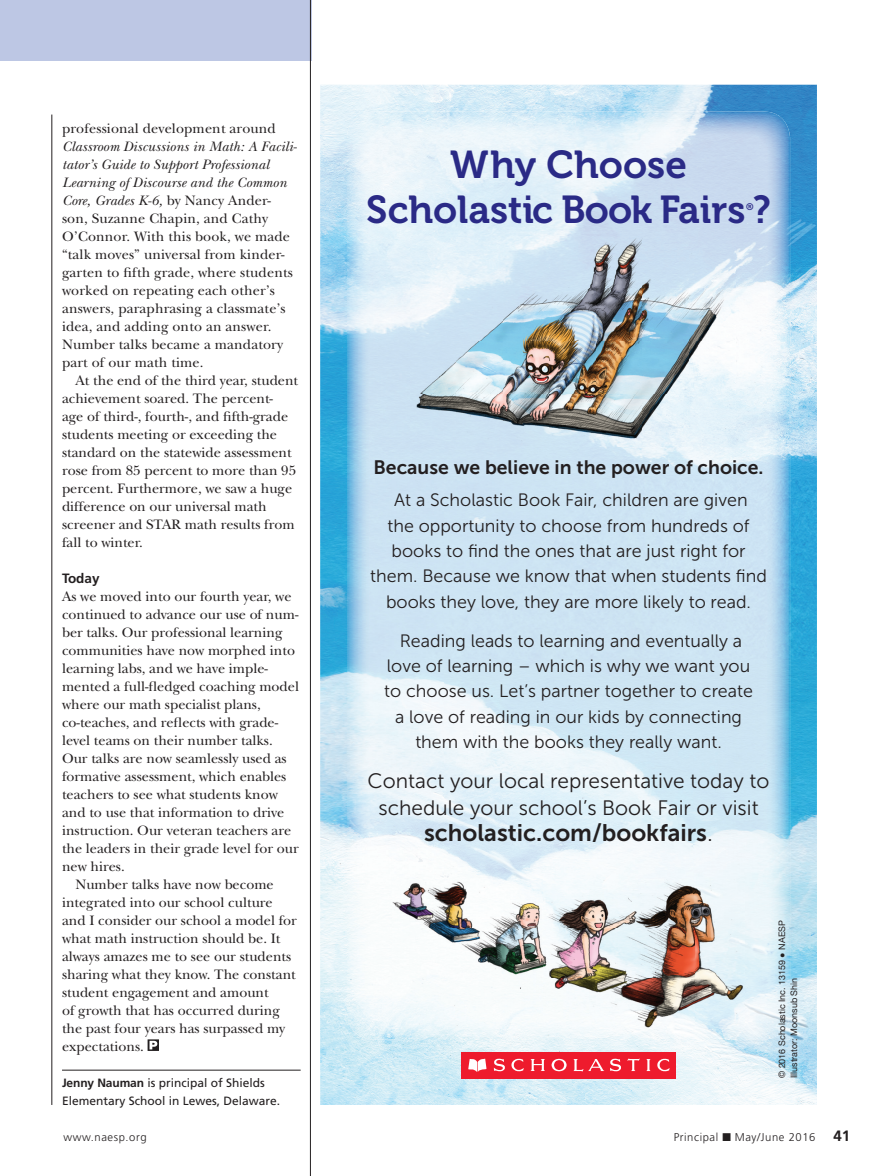
<style>
.page{position:relative;width:879px;height:1176px;background:#fff}
.page>*{position:absolute;margin:0;border:0;box-sizing:border-box;transform-origin:0 0}
.t1{font:38.7px/44.7px "Museo 700";color:#2a2a86;text-align:center}
.t2{font:23.85px "Museo Sans 700";color:#231f20}
.t3{font:20.85px/26.8px "Museo Sans 300";color:#231f20;text-align:center}
.t4{font:19.35px "Museo Sans 700";color:#231f20}
.t5{font:17.85px/25.3px "Museo Sans 300";color:#231f20;text-align:center}
.t6{font:14.25px "New Baskerville";color:#231f20}
.t7{font:italic 14.25px "New Baskerville";letter-spacing:.01em;color:#231f20}
.t8{font:700 13.5px "Frutiger";color:#231f20}
.t9{font:12px/18px "Frutiger";color:#231f20}
.t10{font:300 11.25px "Frutiger";letter-spacing:.05em;color:#231f20}
.t11{font:9.6px "Museo 700";color:#2a2a86}
.t12{font:9px/12px "Helvetica Neue";color:#231f20}
.s1{font-style:normal}
.s2{font-weight:700}
.s3{font-family:"Museo Sans 300"}
.s4{font-family:"Helvetica"}
.s5{font-weight:700;font-size:15px}
</style>
<div class="page">
<div style="left:0;top:0;width:311px;height:61px;background:#bdc7e4"></div>
<hr style="left:310px;top:0;width:1px;height:1176px;background:#231f20">
<hr style="left:52px;top:115px;width:1px;height:990px;background:#231f20">
<hr style="left:62px;top:1069px;width:239px;height:1px;background:#231f20">
<svg style="left:148px;top:1039px;width:11px;height:12px"></svg>
<img style="left:320px;top:85px;width:497px;height:50px">
<img style="left:320px;top:135px;width:49px;height:970px">
<img style="left:767px;top:135px;width:50px;height:970px">
<img style="left:369px;top:1039px;width:398px;height:66px">
<img style="left:347px;top:112px;width:443px;height:154px">
<img style="left:347px;top:266px;width:98px;height:618px">
<img style="left:692px;top:266px;width:98px;height:618px">
<img style="left:347px;top:884px;width:49px;height:155px">
<img style="left:741px;top:884px;width:49px;height:155px">
<img style="left:396px;top:1028px;width:345px;height:11px">
<div style="left:461px;top:1051px;width:215px;height:27px;background:#ee1b2d"></div>
<svg style="left:468px;top:1058px;width:18px;height:14px"></svg>
<svg style="left:494px;top:1058px;width:11px;height:13px"></svg>
<svg style="left:511px;top:1058px;width:12px;height:13px"></svg>
<svg style="left:530px;top:1059px;width:15px;height:12px"></svg>
<svg style="left:610px;top:1058px;width:11px;height:13px"></svg>
<svg style="left:627px;top:1058px;width:13px;height:13px"></svg>
<svg style="left:646px;top:1059px;width:4px;height:12px"></svg>
<svg style="left:657px;top:1058px;width:12px;height:13px"></svg>
<svg style="left:551px;top:1058px;width:15px;height:13px"></svg>
<svg style="left:573px;top:1059px;width:31px;height:12px"></svg>
<img style="left:393px;top:879px;width:351px;height:149px">
<img style="left:410px;top:236px;width:325px;height:210px">
<p class="t6" style="left:62px;top:120px;width:215px">professional development around</p>
<p class="t7" style="left:62px;top:138px;width:236px">Classroom Discussions in Math: A Facili-</p>
<p class="t7" style="left:62px;top:156px;width:209px">tator’s Guide to Support Professional</p>
<p class="t7" style="left:62px;top:174px;width:226px">Learning of Discourse and the Common</p>
<p class="t7" style="left:62px;top:192px;width:210px">Core, Grades K-6, <span class="s1">by Nancy Ander-</span></p>
<p class="t6" style="left:62px;top:210px;width:207px">son, Suzanne Chapin, and Cathy</p>
<p class="t6" style="left:62px;top:228px;width:229px">O’Connor. With this book, we made</p>
<p class="t6" style="left:62px;top:246px;width:224px">“talk moves” universal from kinder-</p>
<p class="t6" style="left:62px;top:264px;width:232px">garten to fifth grade, where students</p>
<p class="t6" style="left:62px;top:282px;width:214px">worked on repeating each other’s</p>
<p class="t6" style="left:62px;top:300px;width:225px">answers, paraphrasing a classmate’s</p>
<p class="t6" style="left:62px;top:318px;width:211px">idea, and adding onto an answer.</p>
<p class="t6" style="left:62px;top:336px;width:223px">Number talks became a mandatory</p>
<p class="t6" style="left:62px;top:354px;width:143px">part of our math time.</p>
<p class="t6" style="left:75px;top:372px;width:224px">At the end of the third year, student</p>
<p class="t6" style="left:62px;top:390px;width:212px">achievement soared. The percent-</p>
<p class="t6" style="left:62px;top:408px;width:228px">age of third-, fourth-, and fifth-grade</p>
<p class="t6" style="left:62px;top:426px;width:216px">students meeting or exceeding the</p>
<p class="t6" style="left:62px;top:444px;width:231px">standard on the statewide assessment</p>
<p class="t6" style="left:62px;top:462px;width:235px">rose from 85 percent to more than 95</p>
<p class="t6" style="left:62px;top:480px;width:231px">percent. Furthermore, we saw a huge</p>
<p class="t6" style="left:62px;top:498px;width:206px">difference on our universal math</p>
<p class="t6" style="left:62px;top:516px;width:234px">screener and STAR math results from</p>
<p class="t6" style="left:62px;top:534px;width:82px">fall to winter.</p>
<p class="t8" style="left:62px;top:570px;width:39px">Today</p>
<p class="t6" style="left:62px;top:588px;width:231px">As we moved into our fourth year, we</p>
<p class="t6" style="left:62px;top:606px;width:238px">continued to advance our use of num-</p>
<p class="t6" style="left:62px;top:624px;width:222px">ber talks. Our professional learning</p>
<p class="t6" style="left:62px;top:642px;width:234px">communities have now morphed into</p>
<p class="t6" style="left:62px;top:660px;width:207px">learning labs, and we have imple-</p>
<p class="t6" style="left:62px;top:678px;width:238px">mented a full-fledged coaching model</p>
<p class="t6" style="left:62px;top:696px;width:200px">where our math specialist plans,</p>
<p class="t6" style="left:62px;top:714px;width:218px">co-teaches, and reflects with grade-</p>
<p class="t6" style="left:62px;top:732px;width:212px">level teams on their number talks.</p>
<p class="t6" style="left:62px;top:750px;width:226px">Our talks are now seamlessly used as</p>
<p class="t6" style="left:62px;top:768px;width:226px">formative assessment, which enables</p>
<p class="t6" style="left:62px;top:786px;width:217px">teachers to see what students know</p>
<p class="t6" style="left:62px;top:804px;width:224px">and to use that information to drive</p>
<p class="t6" style="left:62px;top:822px;width:231px">instruction. Our veteran teachers are</p>
<p class="t6" style="left:62px;top:840px;width:238px">the leaders in their grade level for our</p>
<p class="t6" style="left:62px;top:858px;width:64px">new hires.</p>
<p class="t6" style="left:75px;top:876px;width:200px">Number talks have now become</p>
<p class="t6" style="left:62px;top:894px;width:212px">integrated into our school culture</p>
<p class="t6" style="left:62px;top:912px;width:236px">and I consider our school a model for</p>
<p class="t6" style="left:62px;top:930px;width:220px">what math instruction should be. It</p>
<p class="t6" style="left:62px;top:948px;width:231px">always amazes me to see our students</p>
<p class="t6" style="left:62px;top:966px;width:235px">sharing what they know. The constant</p>
<p class="t6" style="left:62px;top:984px;width:208px">student engagement and amount</p>
<p class="t6" style="left:62px;top:1002px;width:219px">of growth that has occurred during</p>
<p class="t6" style="left:62px;top:1020px;width:225px">the past four years has surpassed my</p>
<p class="t6" style="left:62px;top:1038px;width:83px">expectations.</p>
<p class="t9" style="left:62px;top:1073px;width:220px"><span class="s2">Jenny Nauman</span> is principal of Shields<br>Elementary School in Lewes, Delaware.</p>
<p class="t1" style="left:366px;top:143px;width:406px">Why Choose<br>Scholastic Book Fairs ?</p>
<p class="t11" style="left:746px;top:201px;width:9px">®</p>
<p class="t4" style="left:373px;top:457px;width:391px">Because we believe in the power of choice.</p>
<p class="t5" style="left:370px;top:487px;width:398px">At a Scholastic Book Fair, children are given<br>the opportunity to choose from hundreds of books to find the ones that are just right for them. Because we know that when students find books they love, they are more likely to read.</p>
<p class="t5" style="left:384px;top:628px;width:370px">Reading leads to learning and eventually a love of learning – which is why we want you to choose us. Let’s partner together to create a love of reading in our kids by connecting them with the books they really want.</p>
<p class="t3" style="left:367px;top:768px;width:403px">Contact your local representative today to schedule your school’s Book Fair or visit</p>
<p class="t2" style="left:424px;top:819px;width:290px">scholastic.com/bookfairs<span class="s3">.</span></p>
<p class="t12" style="left:776px;top:1078px;width:159px;rotate:-90deg">© 2016 Scholastic Inc. 13159 <span class="s4">●</span> NAESP<br>Illustrator: Moonsub Shin</p>
<p class="t10" style="left:64px;top:1130px;width:85px">www.naesp.org</p>
<p class="t10" style="left:673px;top:1130px;width:178px">Principal ■ May/June 2016 <span class="s5">41</span></p>
</div>
